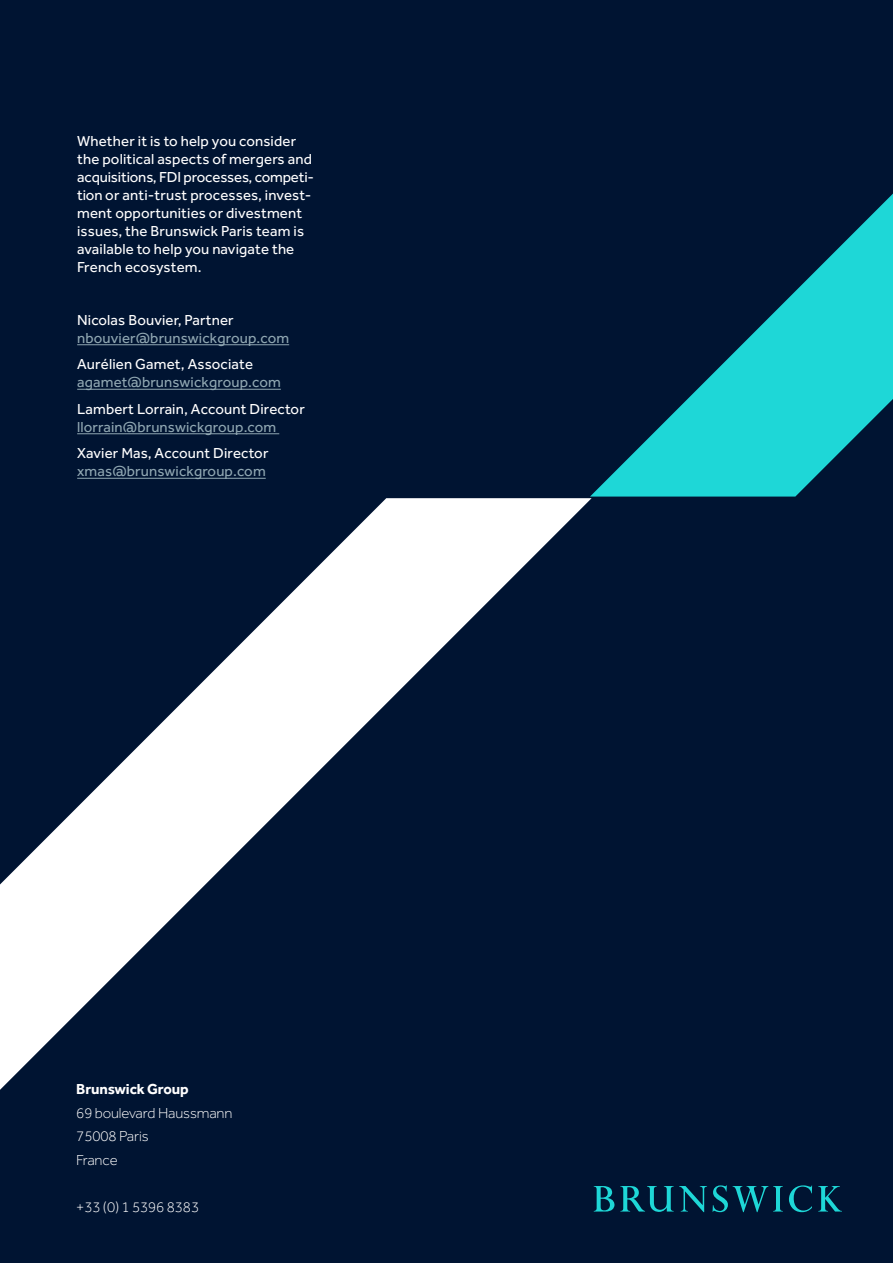
<style>
.page{position:relative;width:893px;height:1263px;background:#001432}
.page>*{position:absolute;margin:0;border:0;box-sizing:border-box;transform-origin:0 0}
.t1{font:15px/18px "Effra";letter-spacing:.01em;color:#fff}
.t2{font:15px "Effra";letter-spacing:.01em;color:#90a7b2}
.t3{font:300 15px/23.5px "Effra";letter-spacing:-.01em;color:#fff}
.t4{font:700 15px "Effra";letter-spacing:-.01em;color:#fff}
</style>
<div class="page">
<svg style="left:594px;top:1186px;width:20px;height:25px"></svg>
<svg style="left:620px;top:1185px;width:163px;height:27px"></svg>
<svg style="left:789px;top:1185px;width:23px;height:27px"></svg>
<svg style="left:818px;top:1186px;width:24px;height:25px"></svg>
<svg style="left:0;top:498px;width:592px;height:592px"></svg>
<svg style="left:590px;top:194px;width:303px;height:303px"></svg>
<hr style="left:77px;top:344px;width:212px;height:1px;background:#90a7b2">
<hr style="left:77px;top:389px;width:204px;height:1px;background:#90a7b2">
<hr style="left:77px;top:433px;width:202px;height:1px;background:#90a7b2">
<hr style="left:77px;top:478px;width:189px;height:1px;background:#90a7b2">
<p class="t1" style="left:77px;top:132px;width:239px">Whether it is to help you consider the political aspects of mergers and acquisitions, FDI processes, competi&shy;tion or anti-trust processes, invest&shy;ment opportunities or divestment issues, the Brunswick Paris team is available to help you navigate the French ecosystem.</p>
<p class="t1" style="left:77px;top:311px;width:158px">Nicolas Bouvier, Partner</p>
<p class="t2" style="left:77px;top:329px;width:213px">nbouvier@brunswickgroup.com</p>
<p class="t1" style="left:77px;top:355px;width:178px">Aurélien Gamet, Associate</p>
<p class="t2" style="left:77px;top:374px;width:205px">agamet@brunswickgroup.com</p>
<p class="t1" style="left:77px;top:400px;width:229px">Lambert Lorrain, Account Director</p>
<p class="t2" style="left:77px;top:418px;width:201px">llorrain@brunswickgroup.com</p>
<p class="t1" style="left:77px;top:444px;width:193px">Xavier Mas, Account Director</p>
<p class="t2" style="left:77px;top:463px;width:190px">xmas@brunswickgroup.com</p>
<p class="t4" style="left:76px;top:1080px;width:114px">Brunswick Group</p>
<p class="t3" style="left:76px;top:1101px;width:158px">69 boulevard Haussmann<br>75008 Paris<br>France</p>
<p class="t3" style="left:76px;top:1195px;width:124px">+33 (0) 1 5396 8383</p>
</div>
